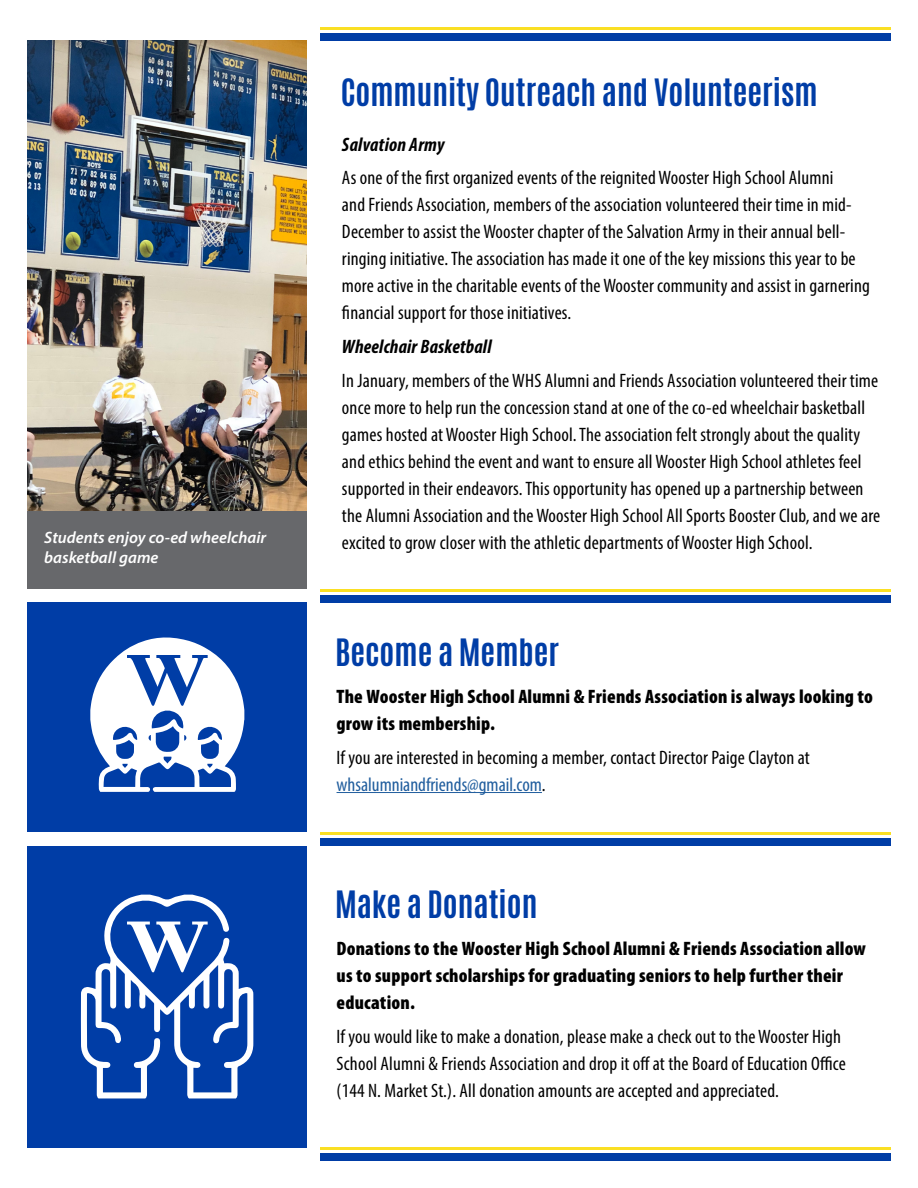
<style>
.page{position:relative;width:918px;height:1188px;background:#fff}
.page>*{position:absolute;margin:0;border:0;box-sizing:border-box;transform-origin:0 0}
.t1{font:700 31.5px "Antonio";color:#003da6}
.t2{font:condensed 19.5px/27px "Myriad Pro";letter-spacing:.01em;color:#000}
.t3{font:900 condensed 19.5px/27px "Myriad Pro";letter-spacing:.01em;color:#000}
.t4{font:italic 700 condensed 19.5px "Myriad Pro";letter-spacing:.01em;color:#000}
.t5{font:italic 600 16.5px/19.8px "Myriad Pro";color:#fff}
.s1{color:#215e9e}
</style>
<div class="page">
<div style="left:27px;top:602px;width:279px;height:230px;background:#003da6"></div>
<img style="left:27px;top:41px;width:280px;height:471px">
<hr style="left:337px;top:792px;width:205px;height:1px;background:#215e9e">
<div style="left:27px;top:512px;width:279px;height:77px;background:#67686b"></div>
<hr style="left:320px;top:27px;width:571px;height:3px;background:#fadf23">
<div style="left:320px;top:33px;width:571px;height:8px;background:#003da6"></div>
<hr style="left:320px;top:589px;width:571px;height:3px;background:#fadf23">
<div style="left:320px;top:595px;width:571px;height:7px;background:#003da6"></div>
<hr style="left:320px;top:1147px;width:571px;height:3px;background:#fadf23">
<div style="left:320px;top:1153px;width:571px;height:8px;background:#003da6"></div>
<hr style="left:320px;top:832px;width:571px;height:3px;background:#fadf23">
<div style="left:320px;top:838px;width:571px;height:8px;background:#003da6"></div>
<div style="left:27px;top:846px;width:279px;height:301px;background:#003da6"></div>
<svg style="left:90px;top:637px;width:154px;height:155px"></svg>
<svg style="left:81px;top:894px;width:172px;height:204px"></svg>
<p class="t5" style="left:44px;top:528px;width:223px">Students enjoy co-ed wheelchair basketball game</p>
<h1 class="t1" style="left:341px;top:69px;width:478px">Community Outreach and Volunteerism</h1>
<p class="t4" style="left:342px;top:132px;width:104px">Salvation Army</p>
<p class="t2" style="left:342px;top:164px;width:529px">As one of the first organized events of the reignited Wooster High School Alumni<br>and Friends Association, members of the association volunteered their time in mid-December to assist the Wooster chapter of the Salvation Army in their annual bell&shy;ringing initiative. The association has made it one of the key missions this year to be more active in the charitable events of the Wooster community and assist in garnering financial support for those initiatives.</p>
<p class="t4" style="left:342px;top:334px;width:151px">Wheelchair Basketball</p>
<p class="t2" style="left:342px;top:367px;width:540px">In January, members of the WHS Alumni and Friends Association volunteered their time once more to help run the concession stand at one of the co-ed wheelchair basketball games hosted at Wooster High School. The association felt strongly about the quality and ethics behind the event and want to ensure all Wooster High School athletes feel supported in their endeavors. This opportunity has opened up a partnership between the Alumni Association and the Wooster High School All Sports Booster Club, and we are excited to grow closer with the athletic departments of Wooster High School.</p>
<h1 class="t1" style="left:335px;top:628px;width:226px">Become a Member</h1>
<p class="t3" style="left:337px;top:683px;width:538px">The Wooster High School Alumni &amp; Friends Association is always looking to grow its membership.</p>
<p class="t2" style="left:337px;top:743px;width:475px">If you are interested in becoming a member, contact Director Paige Clayton at <span class="s1">whsalumniandfriends@gmail.com</span>.</p>
<h1 class="t1" style="left:335px;top:880px;width:204px">Make a Donation</h1>
<p class="t3" style="left:337px;top:935px;width:531px">Donations to the Wooster High School Alumni &amp; Friends Association allow us to support scholarships for graduating seniors to help further their education.</p>
<p class="t2" style="left:337px;top:1022px;width:511px">If you would like to make a donation, please make a check out to the Wooster High<br>School Alumni &amp; Friends Association and drop it off at the Board of Education Office (144 N. Market St.). All donation amounts are accepted and appreciated.</p>
</div>
